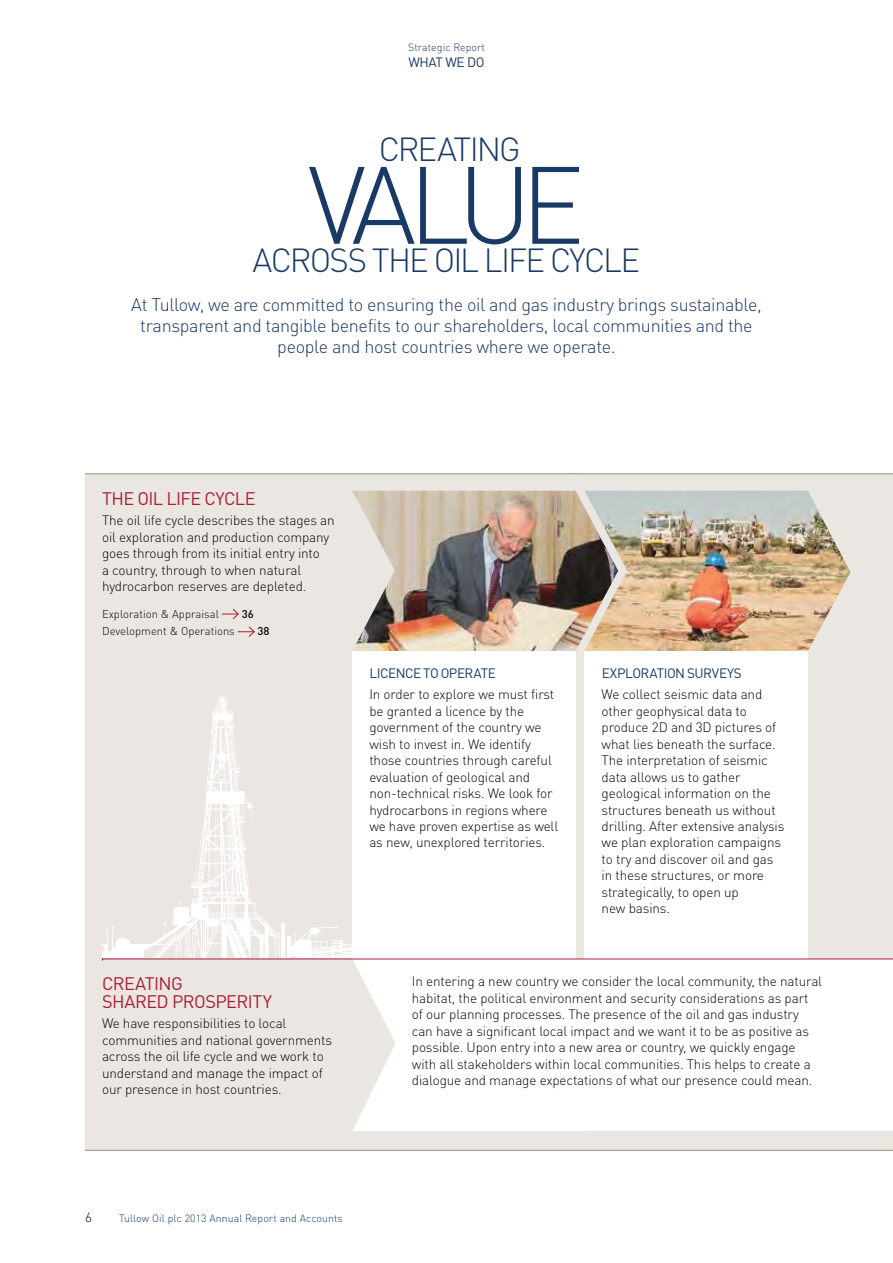
<style>
.page{position:relative;width:893px;height:1263px;background:#fff}
.page>*{position:absolute;margin:0;border:0;box-sizing:border-box;transform-origin:0 0}
.t1{font:300 108px "DINOT";letter-spacing:-.11em;color:#193966}
.t2{font:300 33px "DINOT";letter-spacing:-.055em;color:#193966}
.t3{font:300 18px/21px "DINOT";letter-spacing:-.02em;color:#193966;text-align:center}
.t4{font:18px/18px "DINOT";letter-spacing:-.035em;color:#ab1d37}
.t5{font:300 13.5px/16.5px "DINOT";letter-spacing:-.01em;color:#040809}
.t6{font:13.5px "DINOT";letter-spacing:-.035em;color:#193966}
.t7{font:300 11.25px "DINOT";color:#040809}
.t8{font:500 11.25px "DINOT";color:#040809}
.t9{font:300 10.5px "DINOT";letter-spacing:.01em;color:#193966}
</style>
<div class="page">
<div style="left:85px;top:474px;width:808px;height:676px;background:#eae6e2"></div>
<div style="left:352px;top:651px;width:224px;height:308px;background:#fff"></div>
<div style="left:403px;top:959px;width:490px;height:172px;background:#fff"></div>
<div style="left:585px;top:651px;width:223px;height:308px;background:#fff"></div>
<svg style="left:222px;top:609px;width:17px;height:10px"></svg>
<svg style="left:238px;top:626px;width:17px;height:11px"></svg>
<hr style="left:85px;top:473px;width:808px;height:1px;background:#9a8b7c">
<hr style="left:85px;top:1150px;width:808px;height:1px;background:#9a8b7c">
<svg style="left:352px;top:959px;width:278px;height:172px"></svg>
<img style="left:618px;top:491px;width:232px;height:160px">
<img style="left:352px;top:491px;width:266px;height:160px">
<hr style="left:102px;top:958px;width:791px;height:1px;background:#ab1d37">
<svg style="left:102px;top:694px;width:250px;height:263px"></svg>
<p class="t9" style="left:408px;top:43px;width:78px">Strategic Report</p>
<p class="t6" style="left:408px;top:57px;width:78px">WHAT WE DO</p>
<h2 class="t2" style="left:379px;top:138px;width:143px">CREATING</h2>
<h1 class="t1" style="left:308px;top:167px;width:278px">VALUE</h1>
<h2 class="t2" style="left:253px;top:249px;width:389px">ACROSS THE OIL LIFE CYCLE</h2>
<h3 class="t3" style="left:131px;top:297px;width:632px">At Tullow, we are committed to ensuring the oil and gas industry brings sustainable, transparent and tangible benefits to our shareholders, local communities and the people and host countries where we operate.</h3>
<h3 class="t4" style="left:102px;top:491px;width:155px">THE OIL LIFE CYCLE</h3>
<p class="t5" style="left:102px;top:514px;width:234px">The oil life cycle describes the stages an oil exploration and production company goes through from its initial entry into<br>a country, through to when natural hydrocarbon reserves are depleted.</p>
<p class="t7" style="left:102px;top:610px;width:118px">Exploration &amp; Appraisal</p>
<p class="t8" style="left:242px;top:610px;width:13px">36</p>
<p class="t7" style="left:102px;top:627px;width:134px">Development &amp; Operations</p>
<p class="t8" style="left:258px;top:627px;width:13px">38</p>
<h3 class="t4" style="left:102px;top:976px;width:171px">CREATING<br>SHARED PROSPERITY</h3>
<p class="t5" style="left:102px;top:1017px;width:232px">We have responsibilities to local communities and national governments across the oil life cycle and we work to understand and manage the impact of our presence in host countries.</p>
<p class="t6" style="left:369px;top:669px;width:128px">LICENCE TO OPERATE</p>
<p class="t5" style="left:369px;top:688px;width:190px">In order to explore we must first be granted a licence by the government of the country we wish to invest in. We identify those countries through careful evaluation of geological and non-technical risks. We look for hydrocarbons in regions where we have proven expertise as well as new, unexplored territories.</p>
<p class="t6" style="left:602px;top:669px;width:142px">EXPLORATION SURVEYS</p>
<p class="t5" style="left:602px;top:688px;width:184px">We collect seismic data and other geophysical data to produce 2D and 3D pictures of what lies beneath the surface.<br>The interpretation of seismic data allows us to gather geological information on the structures beneath us without drilling. After extensive analysis we plan exploration campaigns to try and discover oil and gas in these structures, or more strategically, to open up<br>new basins.</p>
<p class="t5" style="left:412px;top:975px;width:412px">In entering a new country we consider the local community, the natural habitat, the political environment and security considerations as part of our planning processes. The presence of the oil and gas industry can have a significant local impact and we want it to be as positive as possible. Upon entry into a new area or country, we quickly engage with all stakeholders within local communities. This helps to create a dialogue and manage expectations of what our presence could mean.</p>
<p class="t5" style="left:85px;top:1211px;width:8px">6</p>
<p class="t9" style="left:119px;top:1215px;width:225px">Tullow Oil plc 2013 Annual Report and Accounts</p>
</div>
